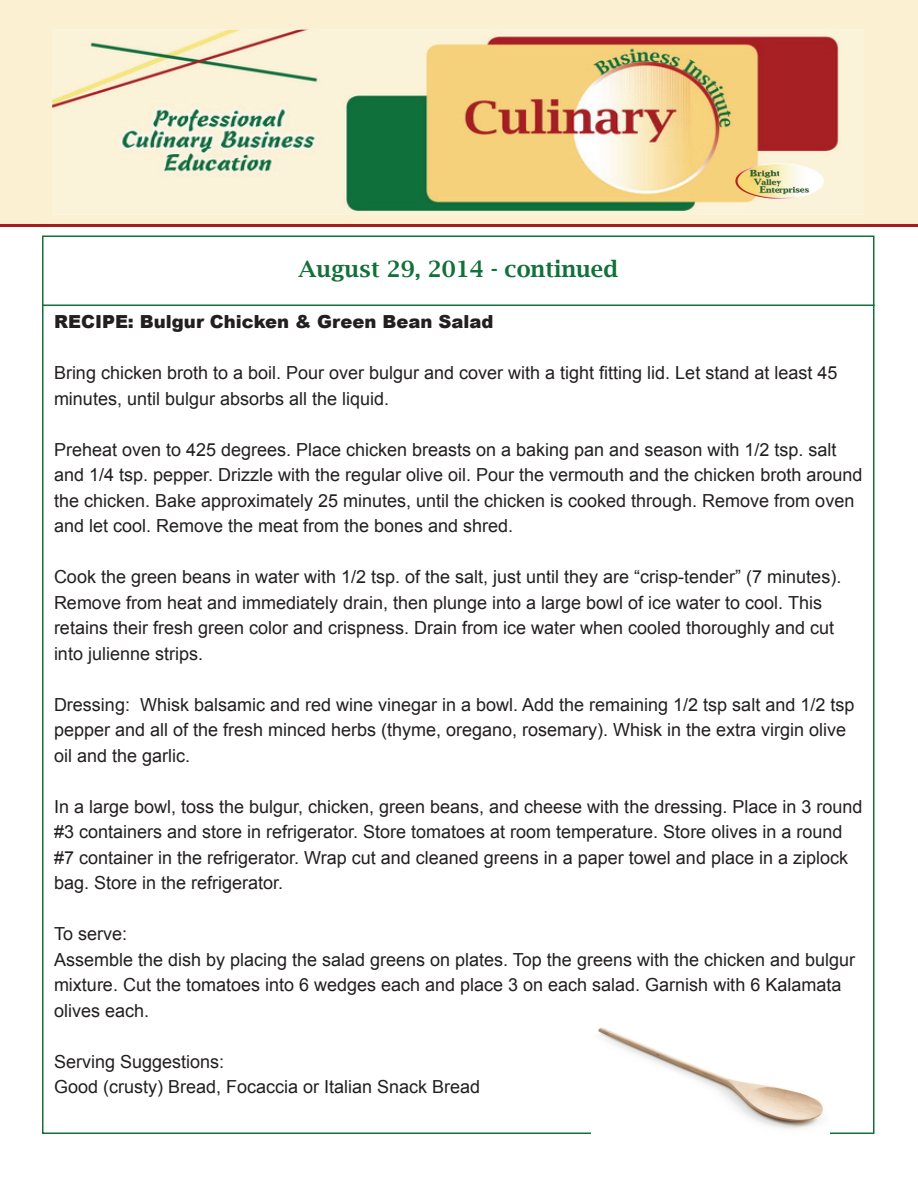
<style>
.page{position:relative;width:918px;height:1188px;background:#fff}
.page>*{position:absolute;margin:0;border:0;box-sizing:border-box;transform-origin:0 0}
.t1{font:600 22.5px "Lucida Bright";color:#12703a}
.t2{font:18px/25.5px "Arial";color:#231f20}
.t3{font:900 18px "Arial";color:#231f20}
</style>
<div class="page">
<div style="left:0;top:0;width:918px;height:224px;background:#fcf0d3"></div>
<hr style="left:0;top:224px;width:918px;height:3px;background:#a61c1f">
<img style="left:52px;top:30px;width:812px;height:184px">
<hr style="left:42px;top:304px;width:833px;height:2px;background:#12703a">
<img style="left:734px;top:162px;width:92px;height:38px">
<img style="left:598px;top:1027px;width:225px;height:102px">
<p class="t1" style="left:298px;top:256px;width:321px">August 29, 2014 - continued</p>
<p class="t3" style="left:54px;top:309px;width:441px">RECIPE: Bulgur Chicken &amp; Green Bean Salad</p>
<p class="t2" style="left:54px;top:360px;width:785px">Bring chicken broth to a boil. Pour over bulgur and cover with a tight fitting lid. Let stand at least 45 minutes, until bulgur absorbs all the liquid.</p>
<p class="t2" style="left:54px;top:437px;width:810px">Preheat oven to 425 degrees. Place chicken breasts on a baking pan and season with 1/2 tsp. salt and 1/4 tsp. pepper. Drizzle with the regular olive oil. Pour the vermouth and the chicken broth around the chicken. Bake approximately 25 minutes, until the chicken is cooked through. Remove from oven and let cool. Remove the meat from the bones and shred.</p>
<p class="t2" style="left:54px;top:564px;width:789px">Cook the green beans in water with 1/2 tsp. of the salt, just until they are “crisp-tender” (7 minutes).<br>Remove from heat and immediately drain, then plunge into a large bowl of ice water to cool. This retains their fresh green color and crispness. Drain from ice water when cooled thoroughly and cut into julienne strips.</p>
<p class="t2" style="left:54px;top:692px;width:802px">Dressing: Whisk balsamic and red wine vinegar in a bowl. Add the remaining 1/2 tsp salt and 1/2 tsp pepper and all of the fresh minced herbs (thyme, oregano, rosemary). Whisk in the extra virgin olive oil and the garlic.</p>
<p class="t2" style="left:54px;top:794px;width:810px">In a large bowl, toss the bulgur, chicken, green beans, and cheese with the dressing. Place in 3 round #3 containers and store in refrigerator. Store tomatoes at room temperature. Store olives in a round #7 container in the refrigerator. Wrap cut and cleaned greens in a paper towel and place in a ziplock bag. Store in the refrigerator.</p>
<p class="t2" style="left:54px;top:921px;width:803px">To serve:<br>Assemble the dish by placing the salad greens on plates. Top the greens with the chicken and bulgur mixture. Cut the tomatoes into 6 wedges each and place 3 on each salad. Garnish with 6 Kalamata olives each.</p>
<p class="t2" style="left:54px;top:1049px;width:428px">Serving Suggestions:<br>Good (crusty) Bread, Focaccia or Italian Snack Bread</p>
</div>
